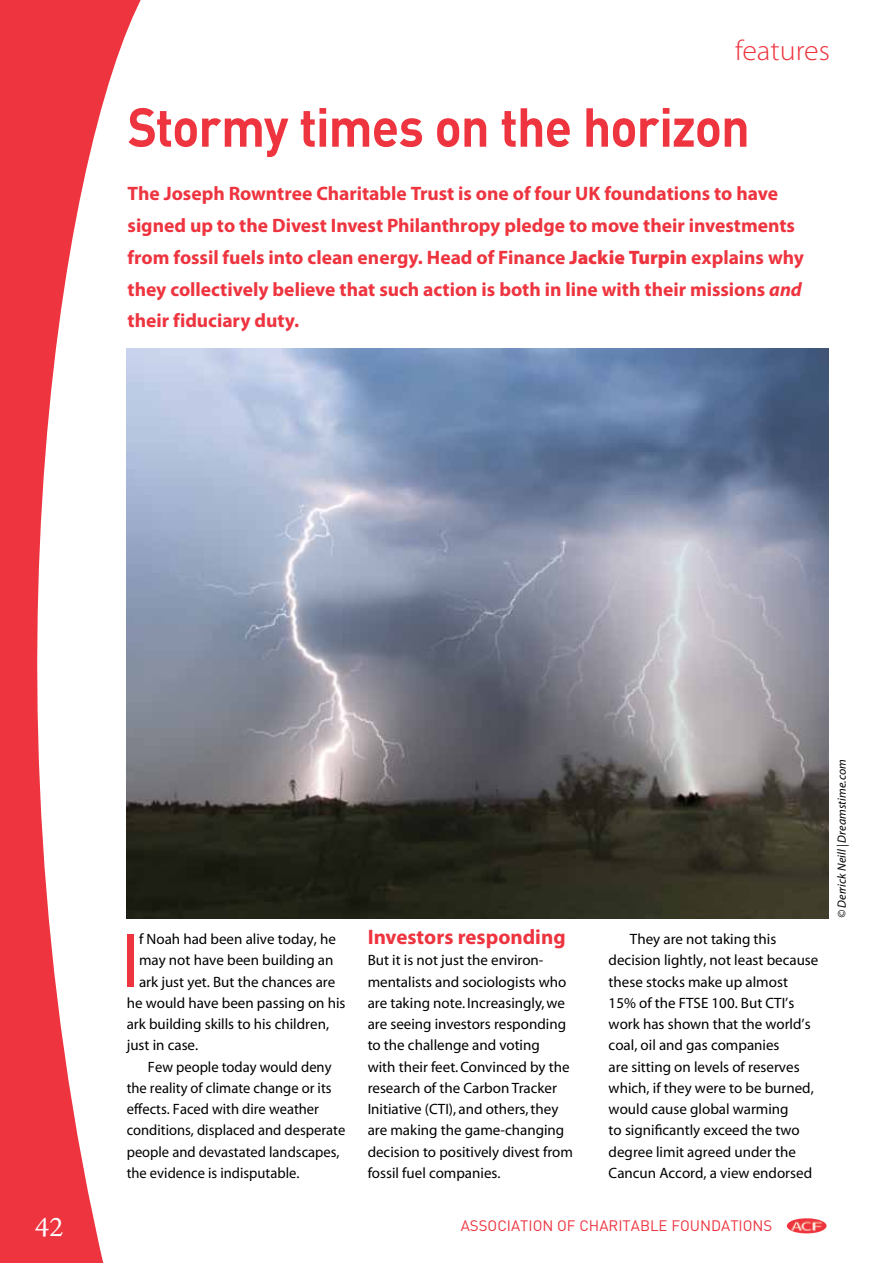
<style>
.page{position:relative;width:893px;height:1263px;background:#fff}
.page>*{position:absolute;margin:0;border:0;box-sizing:border-box;transform-origin:0 0}
.t1{font:78.15px "Myriad";color:#ee343f;scale:.96 1}
.t2{font:700 54px "DIN";letter-spacing:-.02em;color:#ee343f;scale:.93 1}
.t3{font:300 28.5px "Myriad Pro";color:#ee343f;scale:1.05 1}
.t4{font:28.5px "Adobe Jenson Pro";color:#fff}
.t5{font:700 21px "Myriad Pro";color:#ee343f}
.t6{font:700 19.5px/32px "Myriad Pro";color:#ee343f}
.t7{font:15px/21.3px "Myriad";color:#000}
.t8{font:15px "DIN";color:#ee343f}
.t9{font:italic 12px "Myriad Pro";letter-spacing:.005em;color:#000}
.s1{font-weight:900}
.s2{font-style:italic}
</style>
<div class="page">
<svg style="left:0;top:0;width:222px;height:1263px"></svg>
<img style="left:787px;top:1218px;width:40px;height:15px">
<img style="left:127px;top:348px;width:701px;height:570px">
<h3 class="t3" style="left:735px;top:33px;width:92px">features</h3>
<h2 class="t2" style="left:128px;top:92px;width:671px">Stormy times on the horizon</h2>
<p class="t6" style="left:128px;top:177px;width:678px">The Joseph Rowntree Charitable Trust is one of four UK foundations to have signed up to the Divest Invest Philanthropy pledge to move their investments from fossil fuels into clean energy. Head of Finance <span class="s1">Jackie Turpin</span> explains why they collectively believe that such action is both in line with their missions <span class="s2">and </span>their fiduciary duty.</p>
<h1 class="t1" style="left:121px;top:922px;width:20px">I</h1>
<p class="t7" style="left:139px;top:929px;width:198px">f Noah had been alive today, he</p>
<p class="t7" style="left:139px;top:950px;width:196px">may not have been building an</p>
<p class="t7" style="left:139px;top:971px;width:198px">ark just yet. But the chances are</p>
<p class="t7" style="left:127px;top:993px;width:220px">he would have been passing on his</p>
<p class="t7" style="left:127px;top:1014px;width:204px">ark building skills to his children,</p>
<p class="t7" style="left:127px;top:1035px;width:73px">just in case.</p>
<p class="t7" style="left:148px;top:1056px;width:185px">Few people today would deny</p>
<p class="t7" style="left:127px;top:1078px;width:206px">the reality of climate change or its</p>
<p class="t7" style="left:127px;top:1099px;width:194px">effects. Faced with dire weather</p>
<p class="t7" style="left:127px;top:1120px;width:220px">conditions, displaced and desperate</p>
<p class="t7" style="left:127px;top:1142px;width:214px">people and devastated landscapes,</p>
<p class="t7" style="left:127px;top:1163px;width:174px">the evidence is indisputable.</p>
<h3 class="t5" style="left:368px;top:923px;width:199px">Investors responding</h3>
<p class="t7" style="left:368px;top:950px;width:207px">But it is not just the environ&shy;mentalists and sociologists who are taking note. Increasingly, we are seeing investors responding to the challenge and voting<br>with their feet. Convinced by the research of the Carbon Tracker<br>Initiative (CTI), and others, they are making the game-changing decision to positively divest from fossil fuel companies.</p>
<p class="t7" style="left:609px;top:929px;width:211px;text-indent:21px">They are not taking this decision lightly, not least because these stocks make up almost<br>15% of the FTSE 100. But CTI’s work has shown that the world’s coal, oil and gas companies<br>are sitting on levels of reserves which, if they were to be burned, would cause global warming<br>to significantly exceed the two degree limit agreed under the<br>Cancun Accord, a view endorsed</p>
<h3 class="t4" style="left:35px;top:1211px;width:29px">42</h3>
<p class="t8" style="left:461px;top:1216px;width:313px">ASSOCIATION OF CHARITABLE FOUNDATIONS</p>
<p class="t9" style="left:834px;top:918px;width:161px;rotate:-90deg">© Derrick Neill | Dreamstime.com</p>
</div>
